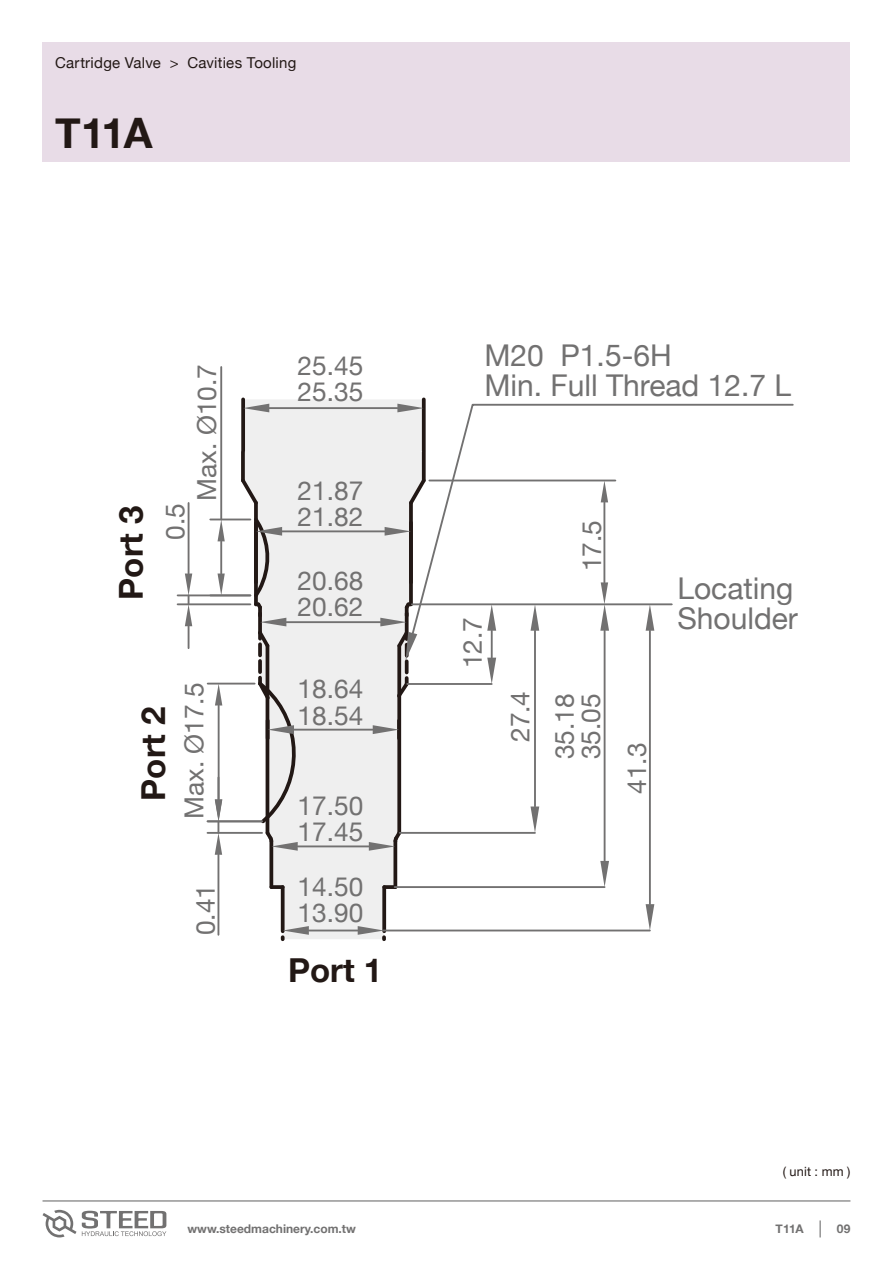
<style>
.page{position:relative;width:893px;height:1263px;background:#fff}
.page>*{position:absolute;margin:0;border:0;box-sizing:border-box;transform-origin:0 0}
.t1{font:700 42px "Helvetica Neue";color:#221815}
.t2{font:700 33px "Helvetica Neue";color:#221815}
.t3{font:30px/30px "Helvetica Neue";color:#727171}
.t4{font:26.25px/26.2px "Helvetica Neue";color:#727171}
.t5{font:15px "Helvetica Neue";letter-spacing:.015em;color:#221815}
.t6{font:12.75px "Helvetica Neue";letter-spacing:.01em;color:#221815}
.t7{font:700 12px "Helvetica Neue";color:#727171}
</style>
<div class="page">
<div style="left:43px;top:43px;width:807px;height:119px;background:#e8dce7"></div>
<svg style="left:243px;top:399px;width:181px;height:540px;fill:#efefef"></svg>
<hr style="left:266px;top:646px;width:3px;height:187px;background:#221815">
<svg style="left:397px;top:661px;width:4px;height:167px"></svg>
<svg style="left:269px;top:851px;width:4px;height:36px"></svg>
<svg style="left:393px;top:851px;width:4px;height:35px"></svg>
<svg style="left:281px;top:887px;width:4px;height:39px"></svg>
<svg style="left:382px;top:887px;width:4px;height:39px"></svg>
<svg style="left:241px;top:452px;width:4px;height:23px"></svg>
<svg style="left:241px;top:475px;width:20px;height:33px"></svg>
<svg style="left:406px;top:475px;width:4px;height:33px"></svg>
<svg style="left:254px;top:503px;width:4px;height:11px"></svg>
<svg style="left:409px;top:503px;width:1px;height:96px"></svg>
<svg style="left:271px;top:885px;width:12px;height:4px"></svg>
<svg style="left:384px;top:885px;width:11px;height:4px"></svg>
<svg style="left:397px;top:720px;width:4px;height:18px"></svg>
<svg style="left:241px;top:399px;width:4px;height:52px"></svg>
<svg style="left:422px;top:399px;width:4px;height:4px"></svg>
<hr style="left:409px;top:523px;width:4px;height:59px;background:#221815">
<svg style="left:258px;top:651px;width:4px;height:4px"></svg>
<svg style="left:258px;top:661px;width:4px;height:11px"></svg>
<svg style="left:405px;top:661px;width:4px;height:11px"></svg>
<svg style="left:394px;top:678px;width:18px;height:23px"></svg>
<hr style="left:395px;top:886px;width:210px;height:2px;background:#727171">
<hr style="left:604px;top:631px;width:1px;height:230px;background:#727171">
<svg style="left:600px;top:861px;width:9px;height:26px"></svg>
<hr style="left:400px;top:832px;width:135px;height:2px;background:#727171">
<hr style="left:534px;top:631px;width:2px;height:175px;background:#727171">
<svg style="left:530px;top:806px;width:9px;height:27px"></svg>
<hr style="left:407px;top:683px;width:85px;height:2px;background:#727171">
<hr style="left:491px;top:631px;width:2px;height:27px;background:#727171">
<svg style="left:487px;top:658px;width:9px;height:26px"></svg>
<hr style="left:383px;top:929px;width:267px;height:2px;background:#727171">
<hr style="left:649px;top:631px;width:2px;height:273px;background:#727171">
<svg style="left:646px;top:904px;width:8px;height:26px"></svg>
<svg style="left:410px;top:403px;width:384px;height:232px"></svg>
<hr style="left:207px;top:820px;width:55px;height:2px;background:#727171">
<hr style="left:207px;top:832px;width:55px;height:2px;background:#727171">
<hr style="left:218px;top:855px;width:1px;height:80px;background:#727171">
<hr style="left:208px;top:683px;width:47px;height:1px;background:#727171">
<hr style="left:218px;top:705px;width:2px;height:94px;background:#727171">
<svg style="left:215px;top:777px;width:7px;height:78px"></svg>
<svg style="left:215px;top:684px;width:7px;height:21px"></svg>
<hr style="left:429px;top:480px;width:186px;height:1px;background:#727171">
<hr style="left:603px;top:502px;width:2px;height:80px;background:#727171">
<svg style="left:600px;top:582px;width:9px;height:49px"></svg>
<svg style="left:601px;top:481px;width:7px;height:21px"></svg>
<hr style="left:210px;top:518px;width:40px;height:2px;background:#727171">
<hr style="left:220px;top:541px;width:2px;height:32px;background:#727171">
<hr style="left:220px;top:367px;width:2px;height:152px;background:#727171">
<svg style="left:218px;top:573px;width:7px;height:21px"></svg>
<svg style="left:218px;top:520px;width:7px;height:21px"></svg>
<hr style="left:178px;top:603px;width:72px;height:2px;background:#727171">
<hr style="left:178px;top:594px;width:72px;height:2px;background:#727171">
<hr style="left:188px;top:503px;width:1px;height:70px;background:#727171">
<svg style="left:185px;top:573px;width:7px;height:75px"></svg>
<hr style="left:309px;top:929px;width:49px;height:2px;background:#727171">
<svg style="left:281px;top:926px;width:28px;height:13px"></svg>
<svg style="left:358px;top:926px;width:28px;height:13px"></svg>
<hr style="left:298px;top:845px;width:71px;height:2px;background:#727171">
<svg style="left:369px;top:828px;width:35px;height:23px"></svg>
<hr style="left:294px;top:729px;width:79px;height:1px;background:#727171">
<svg style="left:255px;top:678px;width:48px;height:173px"></svg>
<svg style="left:373px;top:725px;width:26px;height:9px"></svg>
<hr style="left:286px;top:621px;width:94px;height:2px;background:#727171">
<svg style="left:380px;top:599px;width:37px;height:62px"></svg>
<hr style="left:269px;top:407px;width:128px;height:2px;background:#727171">
<svg style="left:243px;top:404px;width:26px;height:8px"></svg>
<svg style="left:397px;top:404px;width:27px;height:8px"></svg>
<hr style="left:282px;top:530px;width:103px;height:2px;background:#727171">
<svg style="left:251px;top:514px;width:35px;height:137px"></svg>
<svg style="left:385px;top:527px;width:26px;height:9px"></svg>
<svg style="left:43px;top:1210px;width:123px;height:27px"></svg>
<hr style="left:43px;top:1200px;width:807px;height:1px;background:#727171">
<svg style="left:820px;top:1220px;width:1px;height:17px"></svg>
<p class="t5" style="left:55px;top:52px;width:243px">Cartridge Valve &gt; Cavities Tooling</p>
<h1 class="t1" style="left:55px;top:100px;width:99px">T11A</h1>
<p class="t2" style="left:105px;top:600px;width:96px;rotate:-90deg">Port 3</p>
<p class="t4" style="left:163px;top:540px;width:38px;rotate:-90deg">0.5</p>
<p class="t4" style="left:195px;top:501px;width:138px;rotate:-90deg">Max. Ø10.7</p>
<p class="t2" style="left:128px;top:801px;width:96px;rotate:-90deg">Port 2</p>
<p class="t4" style="left:183px;top:819px;width:138px;rotate:-90deg">Max. Ø17.5</p>
<p class="t4" style="left:194px;top:935px;width:53px;rotate:-90deg">0.41</p>
<p class="t4" style="left:298px;top:354px;width:67px">25.45<br>25.35</p>
<p class="t4" style="left:298px;top:479px;width:67px">21.87<br>21.82</p>
<p class="t4" style="left:298px;top:569px;width:67px">20.68<br>20.62</p>
<p class="t4" style="left:298px;top:677px;width:67px">18.64<br>18.54</p>
<p class="t4" style="left:298px;top:794px;width:67px">17.50<br>17.45</p>
<p class="t4" style="left:298px;top:875px;width:67px">14.50<br>13.90</p>
<p class="t2" style="left:288px;top:944px;width:96px">Port 1</p>
<p class="t3" style="left:484px;top:342px;width:308px">M20 P1.5-6H<br>Min. Full Thread 12.7 L</p>
<p class="t4" style="left:461px;top:668px;width:53px;rotate:-90deg">12.7</p>
<p class="t4" style="left:580px;top:571px;width:53px;rotate:-90deg">17.5</p>
<p class="t4" style="left:499px;top:759px;width:70px;line-height:44.5px;text-align:right;rotate:-90deg">27.4<br>35.18</p>
<p class="t4" style="left:569px;top:794px;width:102px;line-height:45.9px;text-indent:35px;rotate:-90deg">35.05<br>41.3</p>
<p class="t3" style="left:677px;top:575px;width:122px">Locating<br>Shoulder</p>
<p class="t6" style="left:783px;top:1162px;width:69px">( unit : mm )</p>
<p class="t7" style="left:187px;top:1219px;width:170px">www.steedmachinery.com.tw</p>
<p class="t7" style="left:837px;top:1219px;width:15px">09</p>
<p class="t7" style="left:776px;top:1219px;width:30px">T11A</p>
</div>
